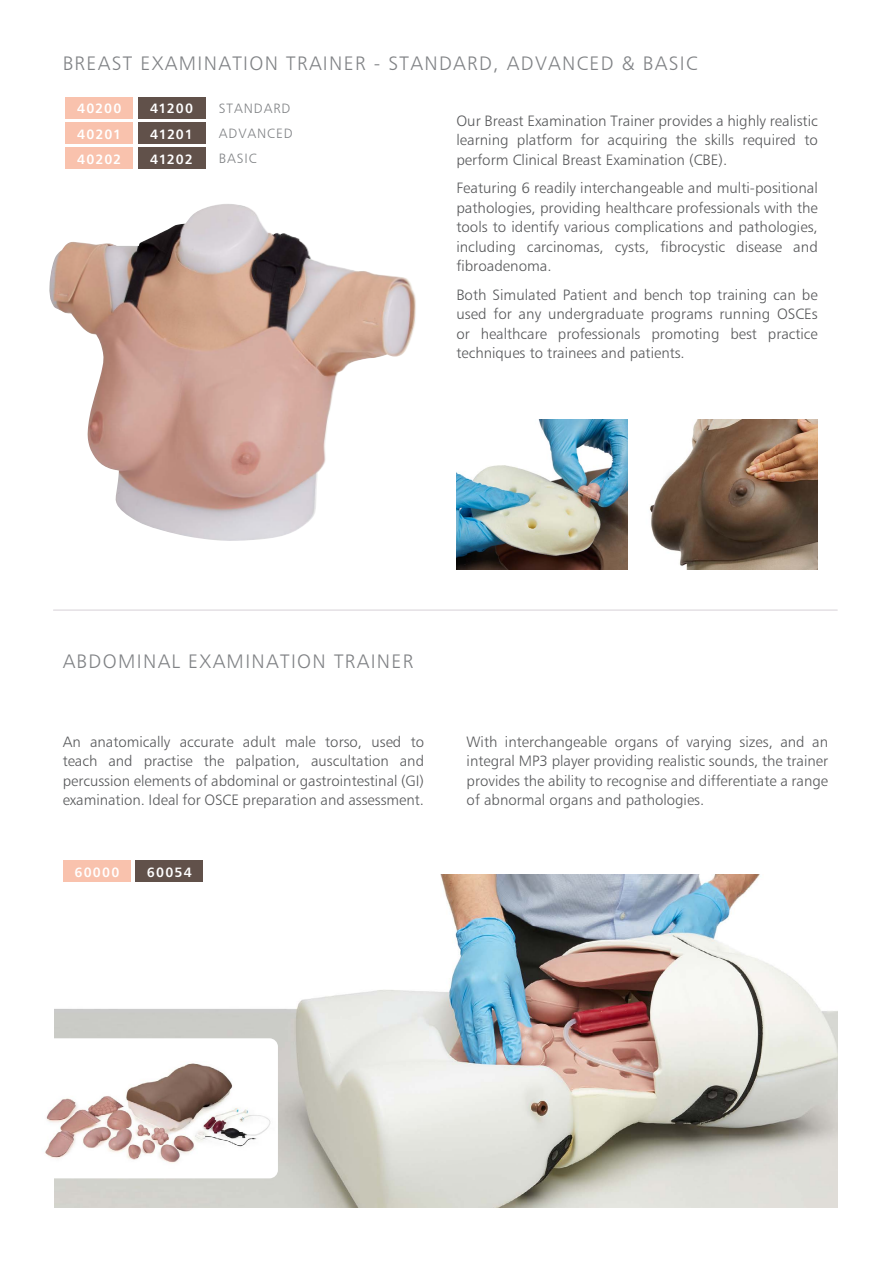
<style>
.page{position:relative;width:893px;height:1263px;background:#fff}
.page>*{position:absolute;margin:0;border:0;box-sizing:border-box;transform-origin:0 0}
.t1{font:19.5px "Humanist 777 BT Light B";letter-spacing:.07em;color:#808285}
.t2{font:15px/19.5px "Humanist 777 BT Light B";color:#58595b;text-align:justify}
.t3{font:13.5px/25.3px "Humanist 777 BT Bold B";letter-spacing:.07em;color:#fff;text-align:justify}
.t4{font:13.5px/25.5px "Humanist 777 BT Light B";letter-spacing:.07em;color:#808285}
</style>
<div class="page">
<img style="left:49px;top:204px;width:367px;height:337px">
<hr style="left:54px;top:609px;width:783px;height:2px;background:#e4e0e4">
<img style="left:55px;top:874px;width:783px;height:334px">
<img style="left:45px;top:1038px;width:233px;height:140px">
<div style="left:138px;top:97px;width:67px;height:21px;background:#61514a"></div>
<div style="left:138px;top:123px;width:67px;height:21px;background:#61514a"></div>
<div style="left:138px;top:148px;width:67px;height:21px;background:#61514a"></div>
<div style="left:65px;top:97px;width:68px;height:21px;background:#f9c2ad"></div>
<div style="left:65px;top:123px;width:68px;height:21px;background:#f9c2ad"></div>
<div style="left:65px;top:148px;width:68px;height:21px;background:#f9c2ad"></div>
<img style="left:456px;top:420px;width:172px;height:149px">
<img style="left:649px;top:420px;width:169px;height:149px">
<div style="left:135px;top:860px;width:68px;height:22px;background:#61514a"></div>
<div style="left:63px;top:860px;width:68px;height:22px;background:#f9c2ad"></div>
<h1 class="t1" style="left:63px;top:51px;width:636px">BREAST EXAMINATION TRAINER - STANDARD, ADVANCED &amp; BASIC</h1>
<p class="t3" style="left:77px;top:95px;width:46px">40200<br>40201<br>40202</p>
<p class="t3" style="left:150px;top:95px;width:44px">41200<br>41201<br>41202</p>
<p class="t4" style="left:219px;top:95px;width:75px">STANDARD<br>ADVANCED<br>BASIC</p>
<p class="t2" style="left:456px;top:111px;width:363px">Our Breast Examination Trainer provides a highly realistic learning platform for acquiring the skills required to perform Clinical Breast Examination (CBE).</p>
<p class="t2" style="left:456px;top:178px;width:363px">Featuring 6 readily interchangeable and multi-positional pathologies, providing healthcare professionals with the tools to identify various complications and pathologies, including carcinomas, cysts, fibrocystic disease and fibroadenoma.</p>
<p class="t2" style="left:456px;top:285px;width:363px">Both Simulated Patient and bench top training can be used for any undergraduate programs running OSCEs or healthcare professionals promoting best practice techniques to trainees and patients.</p>
<h1 class="t1" style="left:63px;top:649px;width:352px">ABDOMINAL EXAMINATION TRAINER</h1>
<p class="t2" style="left:63px;top:732px;width:363px">An anatomically accurate adult male torso, used to teach and practise the palpation, auscultation and percussion elements of abdominal or gastrointestinal (GI) examination. Ideal for OSCE preparation and assessment.</p>
<p class="t2" style="left:467px;top:732px;width:363px">With interchangeable organs of varying sizes, and an integral MP3 player providing realistic sounds, the trainer provides the ability to recognise and differentiate a range of abnormal organs and pathologies.</p>
<p class="t3" style="left:74px;top:859px;width:47px">60000</p>
<p class="t3" style="left:147px;top:859px;width:46px">60054</p>
</div>
